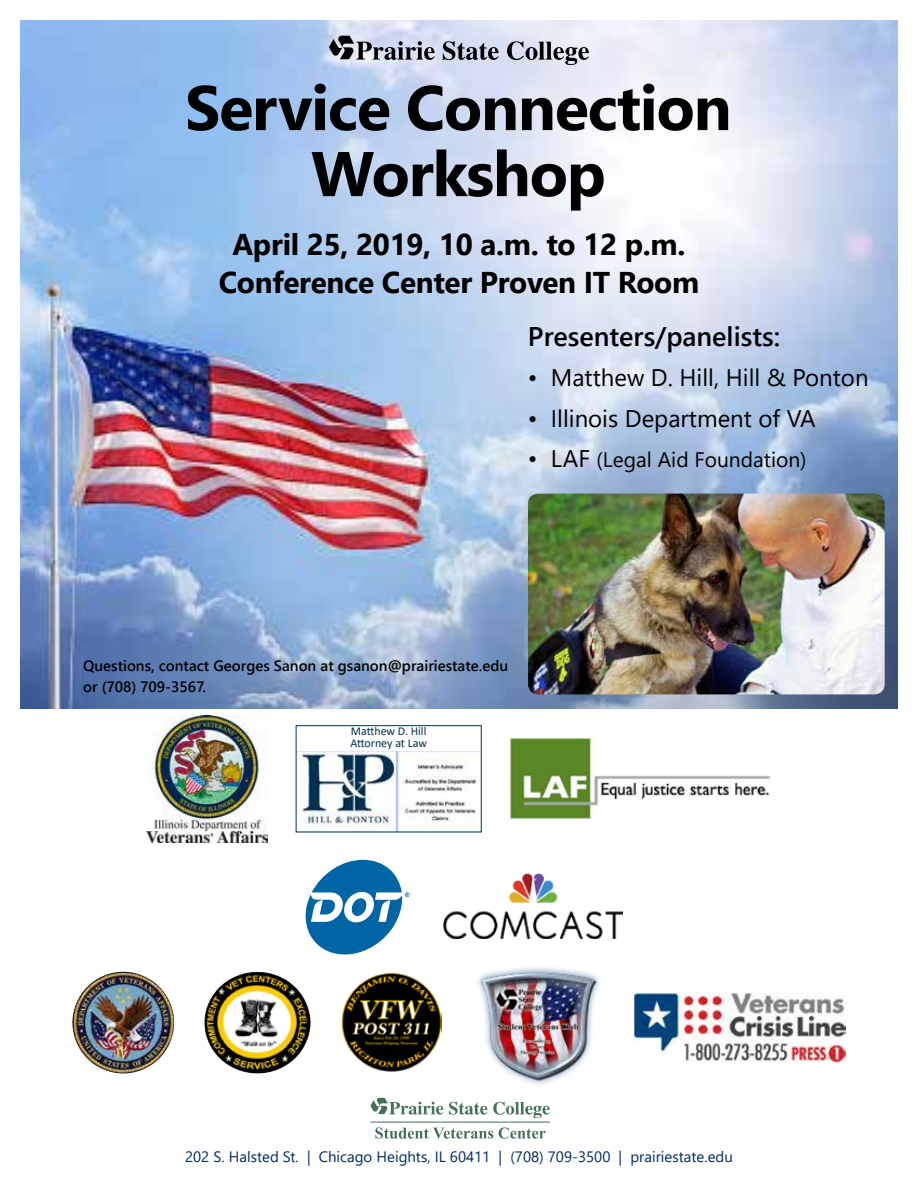
<style>
.page{position:relative;width:918px;height:1188px;background:#fff}
.page>*{position:absolute;margin:0;border:0;box-sizing:border-box;transform-origin:0 0}
.t1{font:700 63px/66px "Segoe UI";letter-spacing:-.02em;color:#000;text-align:center}
.t2{font:700 30px/37.5px "Segoe UI";letter-spacing:-.01em;color:#000;text-align:center}
.t3{font:600 27px "Segoe UI";color:#000}
.t4{font:24px "Segoe UI";color:#000}
.t5{font:21px "Segoe UI";color:#000}
.t6{font:600 15px/21px "Segoe UI";color:#000}
.t7{font:15px "Segoe UI";color:#002a5d}
.t8{font:12px/12px "Calibri";color:#003151}
.s1{font-size:24px}
</style>
<div class="page">
<img style="left:20px;top:20px;width:878px;height:689px">
<img style="left:528px;top:494px;width:357px;height:200px">
<svg style="left:329px;top:36px;width:106px;height:24px;background:#9094a2"></svg>
<svg style="left:443px;top:41px;width:56px;height:19px"></svg>
<svg style="left:507px;top:41px;width:82px;height:24px;background:#9fa1ac"></svg>
<img style="left:72px;top:972px;width:102px;height:101px;border-radius:51px">
<img style="left:146px;top:715px;width:122px;height:127px">
<img style="left:634px;top:993px;width:212px;height:69px">
<div style="left:475px;top:965px;width:128px;height:122px;background:#003f83;opacity:.67"></div>
<img style="left:475px;top:972px;width:128px;height:111px">
<img style="left:342px;top:973px;width:100px;height:99px">
<img style="left:444px;top:874px;width:179px;height:64px">
<svg style="left:305px;top:860px;width:105px;height:95px"></svg>
<img style="left:204px;top:972px;width:107px;height:101px">
<img style="left:510px;top:738px;width:260px;height:81px">
<img style="left:298px;top:752px;width:179px;height:78px">
<div style="left:296px;top:725px;width:185px;height:107px;border:1px solid #003151"></div>
<svg style="left:370px;top:1098px;width:73px;height:17px"></svg>
<svg style="left:449px;top:1102px;width:38px;height:13px"></svg>
<svg style="left:493px;top:1102px;width:57px;height:16px"></svg>
<svg style="left:375px;top:1127px;width:118px;height:12px"></svg>
<svg style="left:499px;top:1127px;width:47px;height:12px"></svg>
<hr style="left:370px;top:1122px;width:180px;height:1px;background:#467058">
<h1 class="t1" style="left:185px;top:70px;width:548px">Service Connection<br>Workshop</h1>
<h2 class="t2" style="left:219px;top:223px;width:482px">April 25, 2019, 10 a.m. to 12 p.m.<br>Conference Center Proven IT Room</h2>
<h3 class="t3" style="left:528px;top:311px;width:254px">Presenters/panelists:</h3>
<h3 class="t4" style="left:528px;top:355px;width:342px">• Matthew D. Hill, Hill &amp; Ponton</h3>
<h3 class="t4" style="left:528px;top:396px;width:289px">• Illinois Department of VA</h3>
<h3 class="t5" style="left:528px;top:440px;width:280px"><span class="s1">• LAF</span> (Legal Aid Foundation)</h3>
<p class="t6" style="left:83px;top:654px;width:427px">Questions, contact Georges Sanon at gsanon@prairiestate.edu or (708) 709-3567.</p>
<p class="t8" style="left:350px;top:725px;width:78px">Matthew D. Hill<br>Attorney at Law</p>
<p class="t7" style="left:185px;top:1142px;width:549px">202 S. Halsted St. | Chicago Heights, IL 60411 | (708) 709-3500 | prairiestate.edu</p>
</div>
